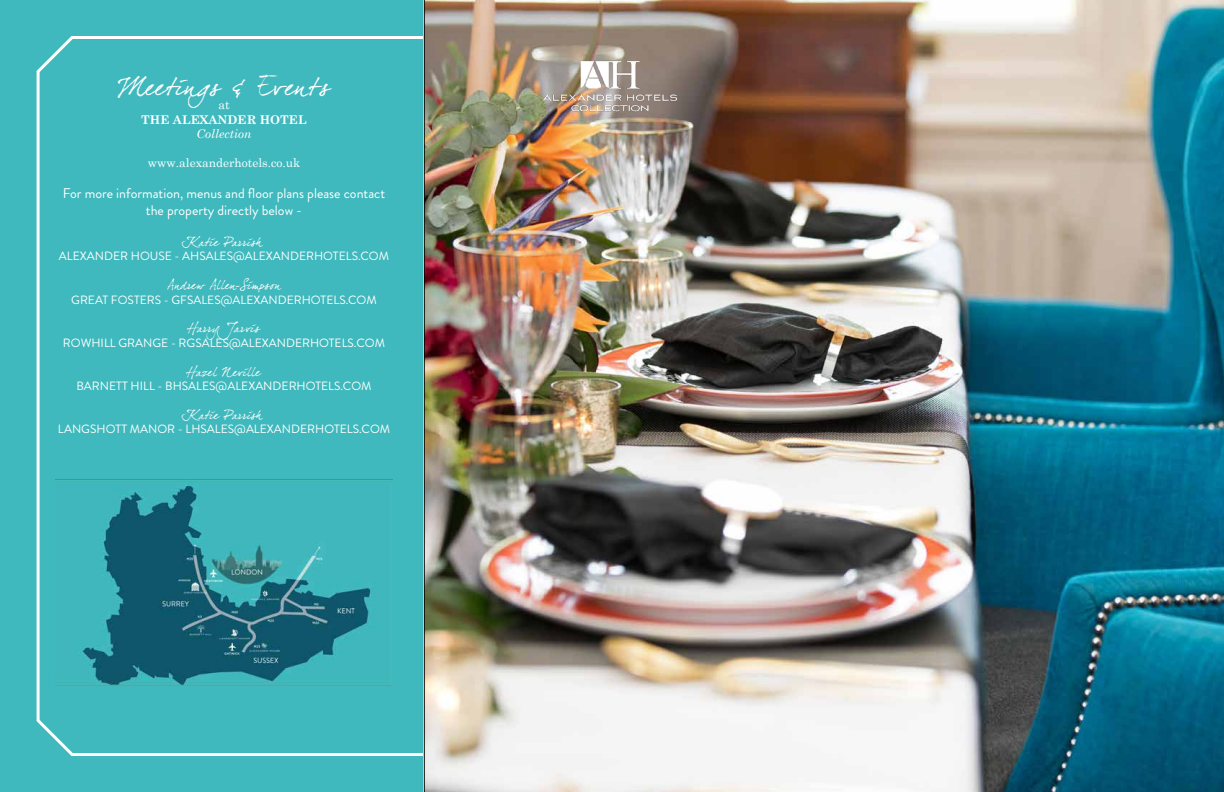
<style>
.page{position:relative;width:1224px;height:792px;background:#fff}
.page>*{position:absolute;margin:0;border:0;box-sizing:border-box;transform-origin:0 0}
.t1{font:25px "Dear Joe 4";letter-spacing:.02em;color:#fff}
.t2{font:14px/16.8px "Brandon Grotesque";color:#fff;text-align:center}
.t3{font:12px "Brandon Grotesque";color:#fff}
.t4{font:12px "Dear Joe 4";letter-spacing:.025em;color:#fff}
.t5{font:12px "Century Schoolbook";color:#fff}
.t6{font:700 12px "Century Schoolbook";color:#fff}
.t7{font:italic 12px "Century Schoolbook";color:#fff}
</style>
<div class="page">
<div style="left:0;top:0;width:423px;height:792px;background:#3fb9bd"></div>
<svg style="left:36px;top:33px;width:388px;height:725px"></svg>
<img style="left:424px;top:0;width:800px;height:792px">
<img style="left:525px;top:52px;width:174px;height:76px">
<img style="left:55px;top:479px;width:338px;height:206px">
<h1 class="t1" style="left:118px;top:72px;width:213px">Meetings &amp; Events</h1>
<p class="t5" style="left:218px;top:95px;width:13px">at</p>
<p class="t6" style="left:141px;top:110px;width:167px">THE ALEXANDER HOTEL</p>
<p class="t7" style="left:197px;top:125px;width:56px">Collection</p>
<p class="t5" style="left:148px;top:152px;width:154px">www.alexanderhotels.co.uk</p>
<p class="t2" style="left:63px;top:185px;width:324px">For more information, menus and floor plans please contact the property directly below -</p>
<p class="t4" style="left:187px;top:235px;width:76px">Katie Parrish</p>
<p class="t3" style="left:59px;top:248px;width:332px">ALEXANDER HOUSE - AHSALES@ALEXANDERHOTELS.COM</p>
<p class="t4" style="left:167px;top:278px;width:115px">Andrew Allen-Simpson</p>
<p class="t3" style="left:71px;top:291px;width:307px">GREAT FOSTERS - GFSALES@ALEXANDERHOTELS.COM</p>
<p class="t4" style="left:188px;top:321px;width:73px">Harry Jarvis</p>
<p class="t3" style="left:63px;top:335px;width:324px">ROWHILL GRANGE - RGSALES@ALEXANDERHOTELS.COM</p>
<p class="t4" style="left:187px;top:365px;width:75px">Hazel N eville</p>
<p class="t3" style="left:76px;top:378px;width:297px">BARNETT HILL - BHSALES@ALEXANDERHOTELS.COM</p>
<p class="t4" style="left:187px;top:408px;width:76px">Katie Parrish</p>
<p class="t3" style="left:58px;top:421px;width:334px">LANGSHOTT MANOR - LHSALES@ALEXANDERHOTELS.COM</p>
</div>
